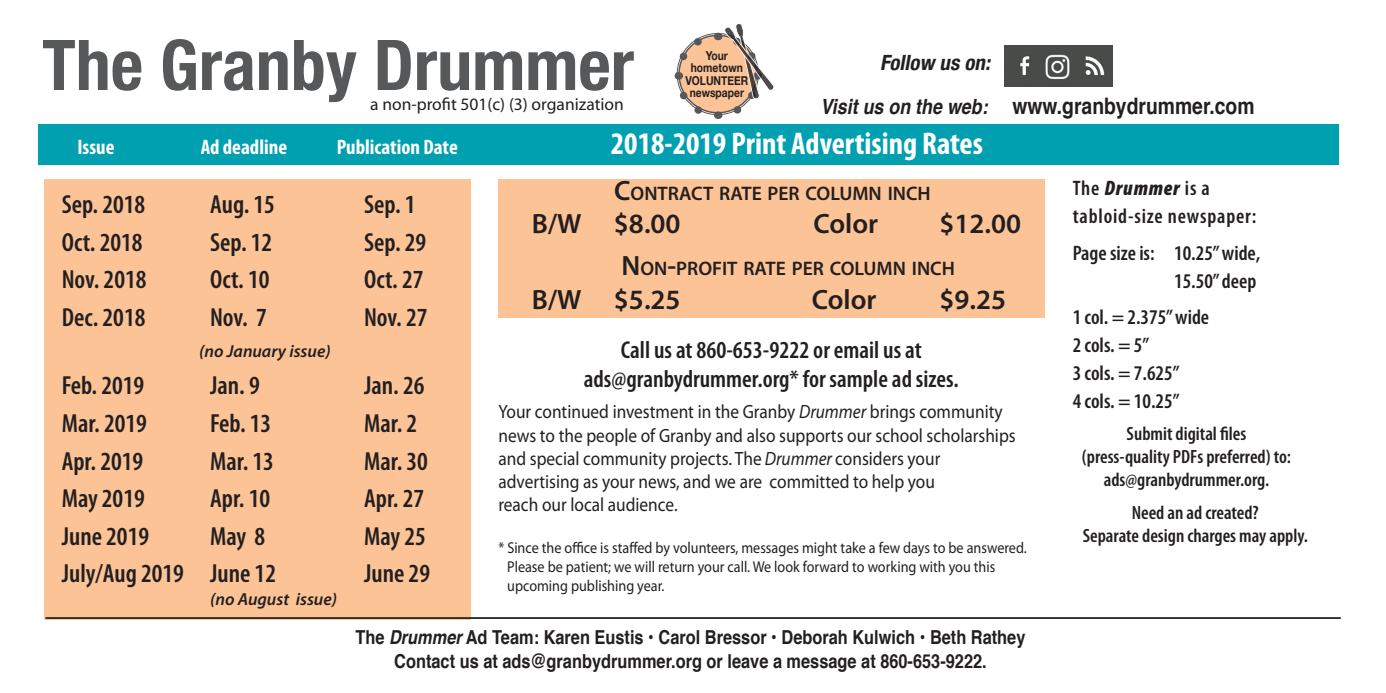
<style>
.page{position:relative;width:1386px;height:693px;background:#fff}
.page>*{position:absolute;margin:0;border:0;box-sizing:border-box;transform-origin:0 0}
.t1{font:700 condensed 70px "Helvetica Neue";color:#57585a}
.t2{font:700 condensed 31.5px "Myriad Pro";color:#fff}
.t3{font:600 28px "Myriad Pro";color:#231f20}
.t4{font:600 condensed 26.25px "Myriad Pro";color:#231f20}
.t5{font:600 condensed 24.5px/29.4px "Myriad Pro";color:#231f20;text-align:center}
.t6{font:700 22.75px "Helvetica";color:#231f20;scale:.85 1}
.t7{font:600 condensed 21px/28px "Myriad Pro";color:#231f20;text-align:right}
.t8{font:600 condensed 21px/28px "Myriad Pro";letter-spacing:.04em;color:#231f20}
.t9{font:700 condensed 21px "Myriad Pro";color:#fff}
.t10{font:italic 700 condensed 21px "Helvetica Neue";color:#231f20}
.t11{font:600 19.6px "Myriad Pro";color:#231f20}
.t12{font:19.25px/23.1px "Myriad Pro";color:#231f20;scale:.9 1}
.t13{font:700 19.25px/24.8px "Helvetica";color:#231f20;text-align:center;scale:.85 1}
.t14{font:600 condensed 19.25px/23.1px "Myriad Pro";color:#231f20;text-align:center}
.t15{font:17.5px "Myriad Pro";color:#231f20}
.t16{font:italic 600 17.5px "Myriad Pro";color:#231f20}
.t17{font:15.75px/18.9px "Myriad Pro";color:#231f20;scale:.9 1}
.t18{font:700 12.25px/12.6px "Helvetica Neue";color:#231f20;text-align:center;scale:.84 1}
.s1{font-style:italic;font-size:21px}
.s2{font-size:28px}
.s3{font-style:italic}
.s4{font-weight:900;font-style:italic}
</style>
<div class="page">
<div style="left:38px;top:125px;width:1301px;height:40px;background:#00a0b1"></div>
<div style="left:44px;top:179px;width:426px;height:440px;background:#fbc396"></div>
<div style="left:498px;top:179px;width:547px;height:138px;background:#fbc396"></div>
<hr style="left:46px;top:617px;width:1295px;height:2px;background:#231f20">
<svg style="left:674px;top:24px;width:100px;height:95px"></svg>
<img style="left:1004px;top:45px;width:108px;height:41px">
<h1 class="t1" style="left:42px;top:7px;width:593px">The Granby Drummer</h1>
<p class="t18" style="left:685px;top:49px;width:76px">Your hometown<br>VOLUNTEER</p>
<p class="t18" style="left:690px;top:86px;width:66px">newspaper</p>
<p class="t10" style="left:880px;top:45px;width:117px">Follow uson:</p>
<p class="t15" style="left:370px;top:93px;width:255px">a non-profit 501(c) (3) organization</p>
<p class="t6" style="left:820px;top:91px;width:512px"><span class="s1">Visituson theweb:</span> www.granbydrummer.com</p>
<p class="t9" style="left:77px;top:134px;width:39px">Issue</p>
<p class="t9" style="left:201px;top:134px;width:88px">Ad deadline</p>
<p class="t9" style="left:337px;top:134px;width:123px">Publication Date</p>
<h2 class="t2" style="left:611px;top:124px;width:374px">2018-2019 Print Advertising Rates</h2>
<p class="t11" style="left:614px;top:181px;width:318px"><span class="s2">C</span>ONTRACT RATE PER COLUMN INCH</p>
<h3 class="t3" style="left:532px;top:206px;width:150px">B/W $8.00</h3>
<h3 class="t3" style="left:813px;top:206px;width:66px">Color</h3>
<h3 class="t3" style="left:939px;top:206px;width:83px">$12.00</h3>
<p class="t11" style="left:621px;top:256px;width:335px"><span class="s2">N</span> ON<span class="s2">-</span>PROFIT RATE PER COLUMN INCH</p>
<h3 class="t3" style="left:532px;top:281px;width:150px">B/W $5.25</h3>
<h3 class="t3" style="left:812px;top:281px;width:66px">Color</h3>
<h3 class="t3" style="left:939px;top:281px;width:68px">$9.25</h3>
<h3 class="t4" style="left:62px;top:190px;width:85px">Sep. 2018</h3>
<h3 class="t4" style="left:210px;top:190px;width:66px">Aug. 15</h3>
<h3 class="t4" style="left:364px;top:190px;width:53px">Sep. 1</h3>
<h3 class="t4" style="left:62px;top:228px;width:82px">Oct. 2018</h3>
<h3 class="t4" style="left:210px;top:228px;width:64px">Sep. 12</h3>
<h3 class="t4" style="left:364px;top:228px;width:64px">Sep. 29</h3>
<h3 class="t4" style="left:62px;top:265px;width:86px">Nov. 2018</h3>
<h3 class="t4" style="left:210px;top:265px;width:61px">Oct. 10</h3>
<h3 class="t4" style="left:364px;top:265px;width:61px">Oct. 27</h3>
<h3 class="t4" style="left:62px;top:303px;width:85px">Dec. 2018</h3>
<h3 class="t4" style="left:210px;top:303px;width:58px">Nov. 7</h3>
<h3 class="t4" style="left:364px;top:303px;width:65px">Nov. 27</h3>
<p class="t16" style="left:199px;top:340px;width:133px">(no January issue)</p>
<h3 class="t4" style="left:62px;top:371px;width:84px">Feb. 2019</h3>
<h3 class="t4" style="left:210px;top:371px;width:51px">Jan. 9</h3>
<h3 class="t4" style="left:364px;top:371px;width:62px">Jan. 26</h3>
<h3 class="t4" style="left:62px;top:409px;width:87px">Mar. 2019</h3>
<h3 class="t4" style="left:210px;top:409px;width:63px">Feb. 13</h3>
<h3 class="t4" style="left:364px;top:409px;width:55px">Mar. 2</h3>
<h3 class="t4" style="left:62px;top:446px;width:83px">Apr. 2019</h3>
<h3 class="t4" style="left:210px;top:446px;width:65px">Mar. 13</h3>
<h3 class="t4" style="left:364px;top:446px;width:65px">Mar. 30</h3>
<h3 class="t4" style="left:62px;top:484px;width:85px">May 2019</h3>
<h3 class="t4" style="left:210px;top:484px;width:62px">Apr. 10</h3>
<h3 class="t4" style="left:364px;top:484px;width:62px">Apr. 27</h3>
<h3 class="t4" style="left:62px;top:522px;width:89px">June 2019</h3>
<h3 class="t4" style="left:210px;top:522px;width:57px">May 8</h3>
<h3 class="t4" style="left:364px;top:522px;width:63px">May 25</h3>
<h3 class="t4" style="left:62px;top:559px;width:216px">July/Aug 2019 June 12</h3>
<h3 class="t4" style="left:364px;top:559px;width:67px">June 29</h3>
<p class="t16" style="left:210px;top:588px;width:129px">(no August issue)</p>
<p class="t13" style="left:355px;top:625px;width:790px">The <span class="s3">Drummer</span> Ad Team: Karen Eustis • Carol Bressor • Deborah Kulwich • Beth Rathey<br>Contact us at ads@granbydrummer.org or leave a message at 860-653-9222.</p>
<p class="t5" style="left:584px;top:336px;width:376px">Call us at 860-653-9222 or email us at ads@granbydrummer.org* for sample ad sizes.</p>
<p class="t12" style="left:498px;top:400px;width:576px">Your continued investment in the Granby <span class="s3">Drummer</span> brings community news to the people of Granby and also supports our school scholarships and special community projects. The <span class="s3">Drummer</span> considers your advertising as your news, and we are committed to help you<br>reach our local audience.</p>
<p class="t17" style="left:507px;top:538px;width:579px;text-indent:-9px">* Since the office is staffed by volunteers, messages might take a few days to be answered.<br>Please be patient; we will return your call. We look forward to working with you this upcoming publishing year.</p>
<p class="t8" style="left:1073px;top:174px;width:185px">The <span class="s4">Drummer</span> is a tabloid-size newspaper:</p>
<p class="t7" style="left:1073px;top:240px;width:189px">Page size is: 10.25” wide,<br>15.50” deep</p>
<p class="t7" style="left:1073px;top:304px;width:138px;text-align:left">1 col. = 2.375” wide<br>2 cols. = 5”<br>3 cols. = 7.625”<br>4 cols. = 10.25”</p>
<p class="t14" style="left:1082px;top:422px;width:211px">Submit digital files (press-quality PDFs preferred) to: ads@granbydrummer.org.</p>
<p class="t14" style="left:1083px;top:501px;width:227px">Need an ad created?<br>Separate design charges may apply.</p>
</div>
